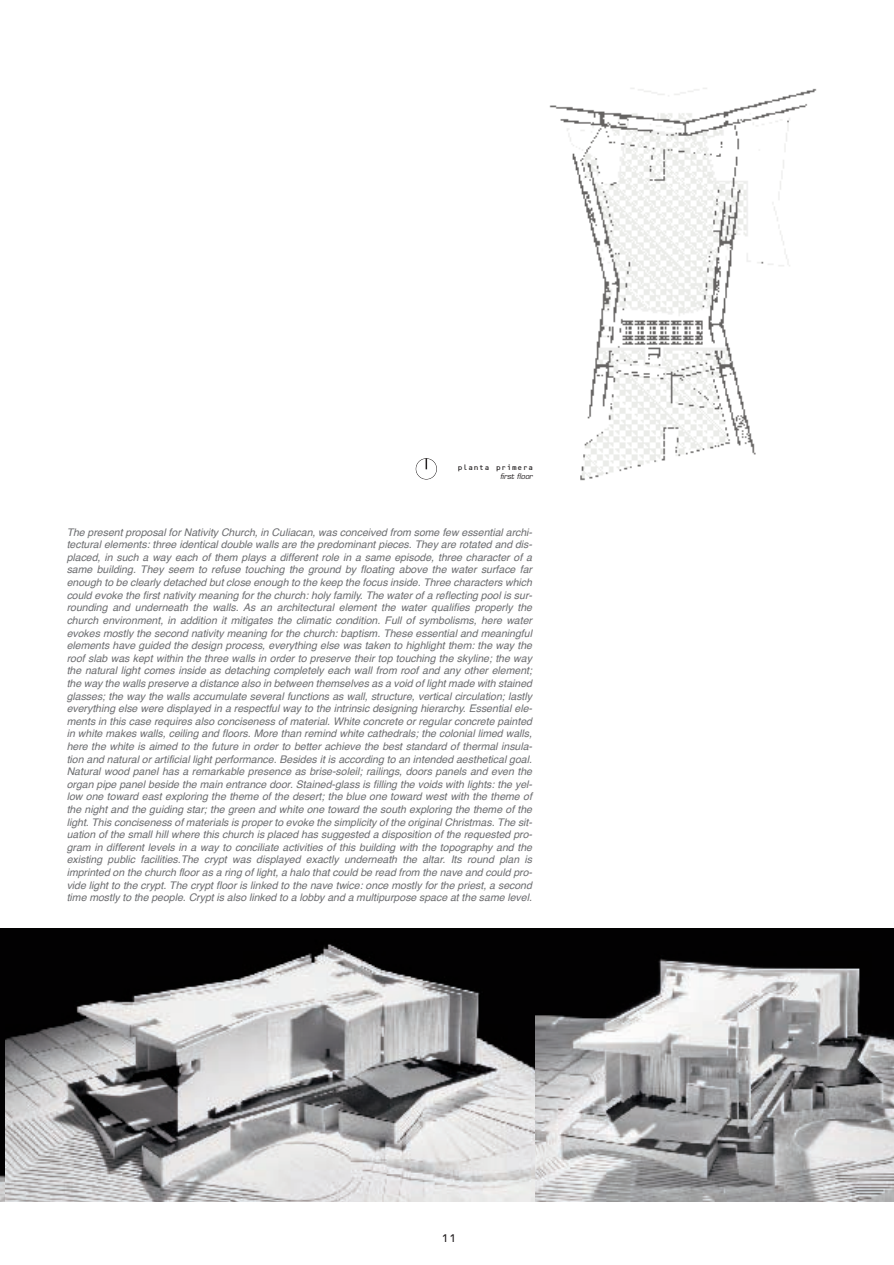
<style>
.page{position:relative;width:894px;height:1265px;background:#fff}
.page>*{position:absolute;margin:0;border:0;box-sizing:border-box;transform-origin:0 0}
.t1{font:italic 10.5px/12.6px "Helvetica";color:#6c6d70}
.t2{font:10.5px "OCRB";color:#231f20}
.t3{font:7.5px "OCRB";color:#231f20}
.t4{font:italic 7.5px "Eurostile";color:#231f20}
</style>
<div class="page">
<img style="left:5px;top:928px;width:530px;height:272px">
<img style="left:535px;top:928px;width:359px;height:272px">
<img style="left:0;top:928px;width:5px;height:272px">
<img style="left:549px;top:88px;width:268px;height:393px">
<div style="left:415px;top:458px;width:22px;height:21px;border:1px solid #231f20;border-radius:50%"></div>
<svg style="left:425px;top:458px;width:2px;height:11px"></svg>
<p class="t3" style="left:457px;top:464px;width:78px">planta primera</p>
<p class="t4" style="left:500px;top:473px;width:34px">first floor</p>
<p class="t1" style="left:67px;top:526px;width:468px">The present proposal for Nativity church, in culiacan, was conceived from some few essential archi&shy;tectural elements: three identical double walls are the predominant pieces. They are rotated and dis&shy;placed, in such a way each of them plays a different role in a same episode, three character of a same building. They seem to refuse touching the ground by floating above the water surface far enough to be clearly detached but close enough to the keep the focus inside. Three characters which could evoke the first nativity meaning for the church: holy family. The water of a reflecting pool is sur&shy;rounding and underneath the walls. As an architectural element the water qualifies properly the church environment, in addition it mitigates the climatic condition. full of symbolisms, here water evokes mostly the second nativity meaning for the church: baptism. These essential and meaningful elements have guided the design process, everything else was taken to highlight them: the way the roof slab was kept within the three walls in order to preserve their top touching the skyline; the way the natural light comes inside as detaching completely each wall from roof and any other element; the way the walls preserve a distance also in between themselves as a void of light made with stained glasses; the way the walls accumulate several functions as wall, structure, vertical circulation; lastly everything else were displayed in a respectful way to the intrinsic designing hierarchy. Essential ele&shy;ments in this case requires also conciseness of material. white concrete or regular concrete painted in white makes walls, ceiling and floors. more than remind white cathedrals; the colonial limed walls, here the white is aimed to the future in order to better achieve the best standard of thermal insula&shy;tion and natural or artificial light performance. besides it is according to an intended aesthetical goal.<br>Natural wood panel has a remarkable presence as brise-soleil; railings, doors panels and even the organ pipe panel beside the main entrance door. Stained-glass is filling the voids with lights: the yel&shy;low one toward east exploring the theme of the desert; the blue one toward west with the theme of the night and the guiding star; the green and white one toward the south exploring the theme of the light. This conciseness of materials is proper to evoke the simplicity of the original christmas. The sit&shy;uation of the small hill where this church is placed has suggested a disposition of the requested pro&shy;gram in different levels in a way to conciliate activities of this building with the topography and the existing public facilities.The crypt was displayed exactly underneath the altar. Its round plan is imprinted on the church floor as a ring of light, a halo that could be read from the nave and could pro&shy;vide light to the crypt. The crypt floor is linked to the nave twice: once mostly for the priest, a second time mostly to the people. crypt is also linked to a lobby and a multipurpose space at the same level.</p>
<p class="t2" style="left:441px;top:1232px;width:17px">11</p>
</div>
